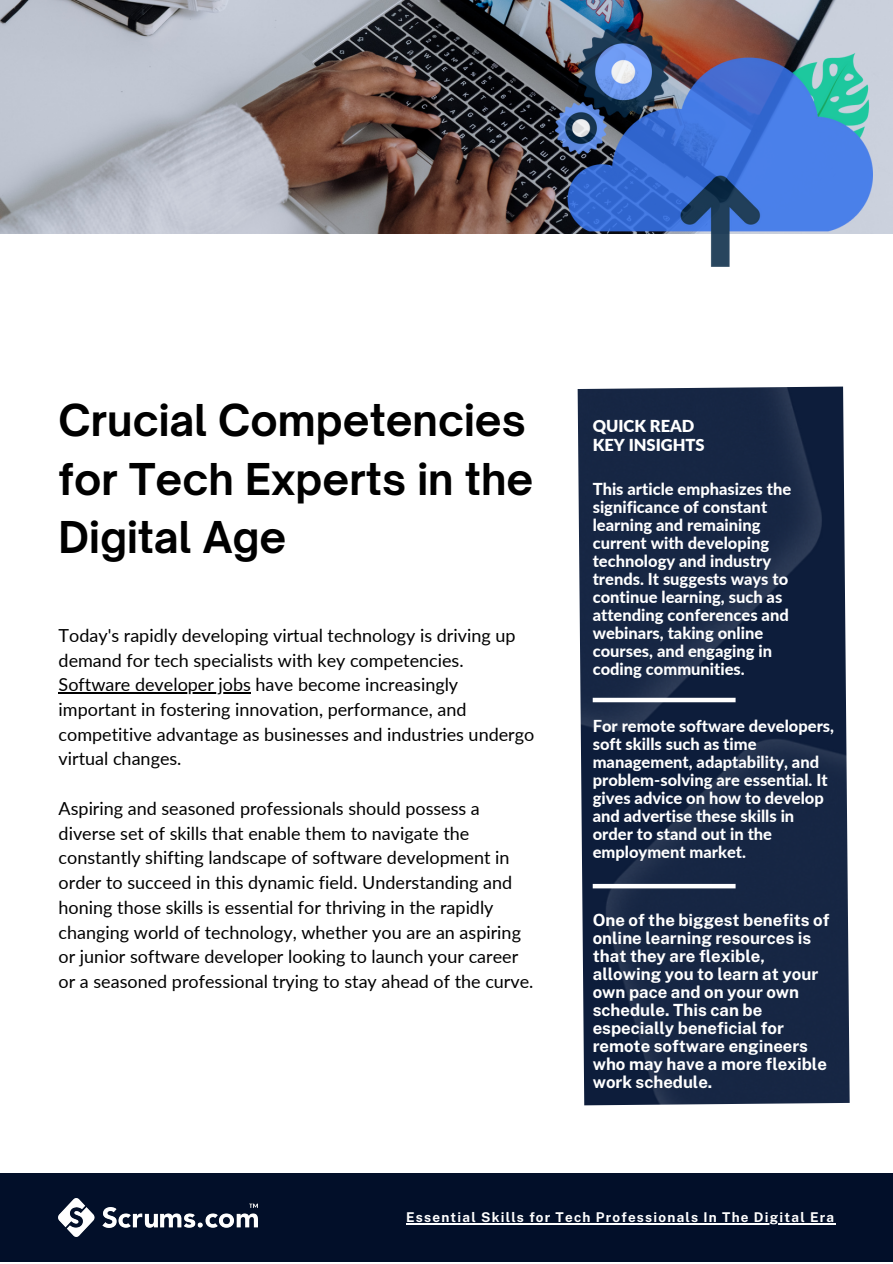
<style>
.page{position:relative;width:893px;height:1264px;background:#fff}
.page>*{position:absolute;margin:0;border:0;box-sizing:border-box;transform-origin:0 0}
.t1{font:700 42px/58.5px "Open Sauce One";color:#000}
.t2{font:18px/24.8px "Lato";color:#000}
.t3{font:700 16.8px/18px "Public Sans";color:#fff}
.t4{font:800 16.5px/18px "Lato";color:#fff}
.t5{font:900 16.5px "Lato";color:#fff}
.t6{font:700 13.5px "Public Sans";letter-spacing:.09em;color:#fff}
</style>
<div class="page">
<div style="left:0;top:1173px;width:892px;height:88px;background:#020f29"></div>
<img style="left:59px;top:1198px;width:199px;height:38px">
<hr style="left:406px;top:1223px;width:429px;height:1px;background:#fff">
<img style="left:577px;top:386px;width:272px;height:719px">
<div style="left:592px;top:697px;width:143px;height:5px;background:#fff"></div>
<div style="left:592px;top:883px;width:143px;height:5px;background:#fff"></div>
<img style="left:0;top:0;width:892px;height:233px">
<img style="left:555px;top:27px;width:317px;height:239px">
<hr style="left:59px;top:692px;width:192px;height:1px;background:#000">
<p class="t1" style="left:59px;top:391px;width:476px">Crucial Competencies for Tech Experts in the<br>Digital Age</p>
<p class="t2" style="left:59px;top:622px;width:477px">Today's rapidly developing virtual technology is driving up demand for tech specialists with key competencies.<br>Software developer jobs have become increasingly important in fostering innovation, performance, and competitive advantage as businesses and industries undergo virtual changes.</p>
<p class="t2" style="left:59px;top:795px;width:476px">Aspiring and seasoned professionals should possess a diverse set of skills that enable them to navigate the constantly shifting landscape of software development in order to succeed in this dynamic field. Understanding and honing those skills is essential for thriving in the rapidly changing world of technology, whether you are an aspiring or junior software developer looking to launch your career or a seasoned professional trying to stay ahead of the curve.</p>
<p class="t5" style="left:592px;top:415px;width:103px">QUICK READ</p>
<p class="t5" style="left:592px;top:434px;width:113px">KEY INSIGHTS</p>
<p class="t4" style="left:592px;top:479px;width:200px">This article emphasizes the significance of constant learning and remaining current with developing technology and industry trends. It suggests ways to continue learning, such as attending conferences and webinars, taking online courses, and engaging in coding communities.</p>
<p class="t4" style="left:592px;top:716px;width:243px">For remote software developers, soft skills such as time management, adaptability, and problem-solving are essential. It gives advice on how to develop and advertise these skills in order to stand out in the employment market.</p>
<p class="t3" style="left:592px;top:910px;width:238px">One of the biggest benefits of online learning resources is that they are flexible, allowing you to learn at your own pace and on your own schedule. This can be especially beneficial for remote software engineers who may have a more flexible work schedule.</p>
<p class="t6" style="left:406px;top:1209px;width:429px">Essential Skills for Tech Professionals In The Digital Era</p>
</div>
